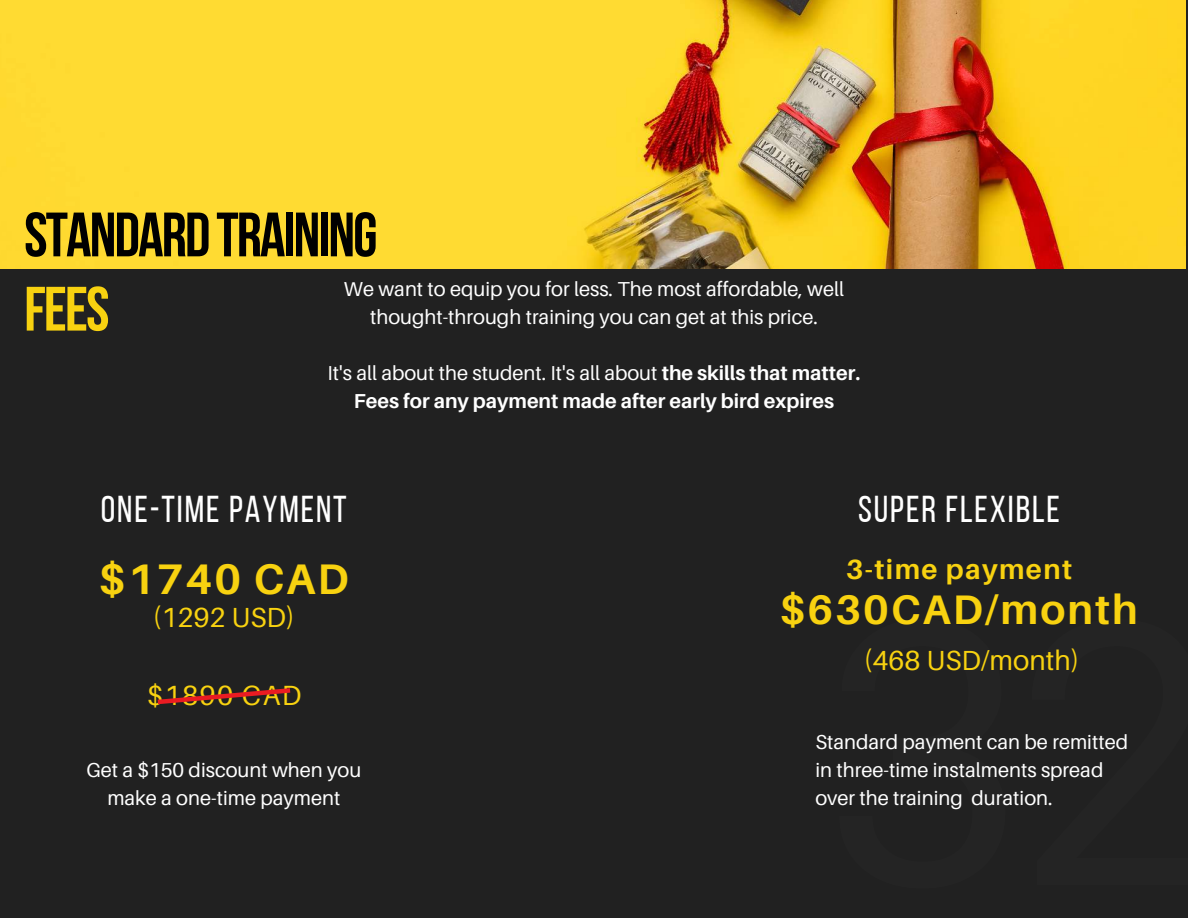
<style>
.page{position:relative;width:1188px;height:918px;background:#212121}
.page>*{position:absolute;margin:0;border:0;box-sizing:border-box;transform-origin:0 0}
.t1{font:369.15px "Roboto";color:#fff}
.t2{font:700 62.55px "Bebas Neue";letter-spacing:-.03em;color:#000}
.t3{font:700 62.55px "Bebas Neue";color:#f8d210}
.t4{font:700 42.75px "Aileron";letter-spacing:.05em;color:#f8d210}
.t5{font:700 41.25px "Aileron";letter-spacing:.05em;color:#f8d210}
.t6{font:37.35px "Bebas Neue";letter-spacing:.05em;color:#fff}
.t7{font:700 27.75px "Aileron";letter-spacing:.05em;color:#f8d210}
.t8{font:27.75px "Aileron";letter-spacing:.05em;color:#f8d210}
.t9{font:27.6px "Aileron";color:#f8d210}
.t10{font:20.1px/28.2px "Aileron";color:#fff;text-align:center}
.t11{font:700 20.1px/28.2px "Aileron";color:#fff;text-align:center}
.s1{font-weight:400}
</style>
<div class="page">
<img style="left:0;top:0;width:1186px;height:269px">
<svg style="left:157px;top:688px;width:134px;height:17px"></svg>
<h2 class="t2" style="left:24px;top:209px;width:355px">STANDARDTRAINING</h2>
<h2 class="t3" style="left:24px;top:284px;width:87px">FEES</h2>
<p class="t10" style="left:344px;top:274px;width:502px">We want to equip you for less. The most affordable, well thought-through training you can get at this price.</p>
<p class="t11" style="left:328px;top:359px;width:534px"><span class="s1">It's all about the student. It's all about</span> the skills that matter.<br>Fees for any payment made after early bird expires</p>
<h3 class="t6" style="left:101px;top:494px;width:247px">ONE-TIME PAYMENT</h3>
<h3 class="t4" style="left:99px;top:553px;width:251px">$1740 CAD</h3>
<h3 class="t9" style="left:153px;top:600px;width:144px">(1292 USD)</h3>
<h3 class="t8" style="left:147px;top:678px;width:156px">$1890 CAD</h3>
<p class="t10" style="left:86px;top:756px;width:276px">Get a $150 discount when you make a one-time payment</p>
<h3 class="t6" style="left:858px;top:494px;width:203px">SUPER FLEXIBLE</h3>
<h3 class="t7" style="left:846px;top:552px;width:227px">3-time payment</h3>
<h3 class="t5" style="left:780px;top:584px;width:360px">$630CAD/month</h3>
<h1 class="t1" style="left:822px;top:543px;width:401px">32</h1>
<h3 class="t9" style="left:864px;top:643px;width:217px">(468 USD/month)</h3>
<p class="t10" style="left:815px;top:728px;width:314px;text-align:left">Standard payment can be remitted in three-time instalments spread over the training duration.</p>
</div>
